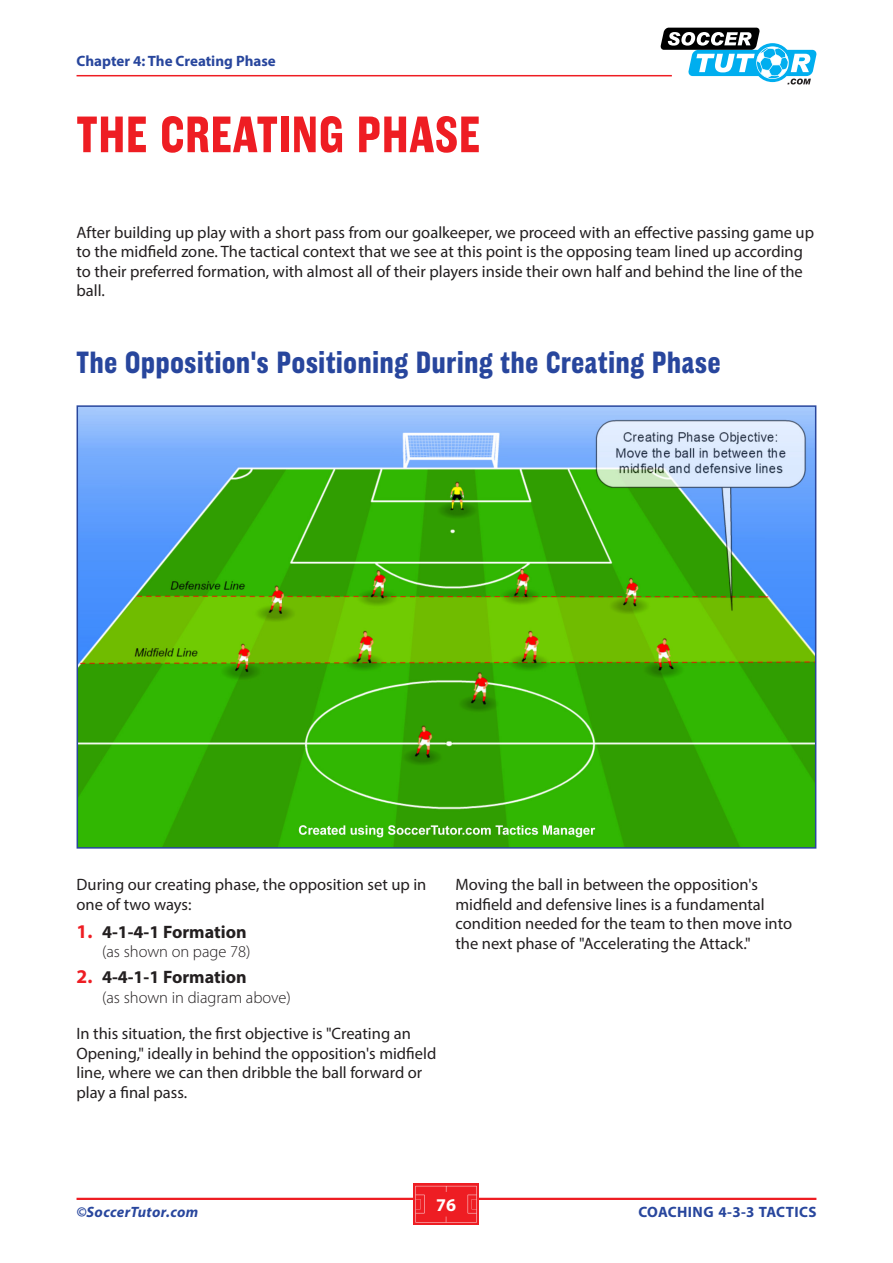
<style>
.page{position:relative;width:893px;height:1263px;background:#fff}
.page>*{position:absolute;margin:0;border:0;box-sizing:border-box;transform-origin:0 0}
.Paragraph_Style_1{font:700 52.5px "Americane Cond";letter-spacing:.025em;color:#ee1d23}
.Paragraph_Style_1-2{font:700 31.5px "Americane Cond";letter-spacing:.025em;color:#28469d}
.t1{font:700 18px "Myriad Pro";color:#231f20}
.t2{font:700 18px "Myriad Pro";color:#fff}
.t3{font:16.5px/19.5px "Myriad Pro";color:#231f20}
.t4{font:300 16.5px "Myriad Pro";color:#231f20}
.t5{font:700 15px "Myriad Pro";color:#28469d}
.t6{font:700 15px "Myriad Pro";letter-spacing:.025em;color:#28469d}
.t7{font:italic 700 15px "Myriad Pro";letter-spacing:.02em;color:#28469d}
.s1{font-size:19.5px;color:#ee1d23}
</style>
<div class="page">
<svg style="left:661px;top:28px;width:155px;height:56px"></svg>
<hr style="left:77px;top:75px;width:595px;height:1px;background:#ee1d23">
<hr style="left:77px;top:1198px;width:739px;height:2px;background:#ee1d23">
<svg style="left:413px;top:1184px;width:66px;height:41px"></svg>
<svg style="left:415px;top:1186px;width:62px;height:36px;background:#ee292f"></svg>
<div style="left:434px;top:1192px;width:24px;height:24px;background:#ee1d23;border-radius:50%"></div>
<img style="left:80px;top:408px;width:733px;height:438px">
<div style="left:77px;top:405px;width:739px;height:444px;border:2px solid #28469d"></div>
<p class="t5" style="left:77px;top:51px;width:201px">Chapter 4: The Creating Phase</p>
<p class="Paragraph_Style_1" style="left:77px;top:103px;width:405px">THE CREATING PHASE</p>
<p class="t3" style="left:77px;top:222px;width:739px">After building up play with a short pass from our goalkeeper, we proceed with an effective passing game up to the midfield zone. The tactical context that we see at this point is the opposing team lined up according to their preferred formation, with almost all of their players inside their own half and behind the line of the ball.</p>
<p class="Paragraph_Style_1-2" style="left:77px;top:344px;width:645px">The Opposition's Positioning During the Creating Phase</p>
<p class="t3" style="left:77px;top:875px;width:351px">During our creating phase, the opposition set up in one of two ways:</p>
<p class="t1" style="left:77px;top:920px;width:172px"><span class="s1">1.</span> 4-1-4-1 Formation</p>
<p class="t4" style="left:102px;top:943px;width:150px">(as shown on page 78)</p>
<p class="t1" style="left:77px;top:965px;width:172px"><span class="s1">2.</span> 4-4-1-1 Formation</p>
<p class="t4" style="left:102px;top:988px;width:190px">(as shown in diagram above)</p>
<p class="t3" style="left:77px;top:1024px;width:361px">In this situation, the first objective is "Creating an Opening," ideally in behind the opposition's midfield line, where we can then dribble the ball forward or play a final pass.</p>
<p class="t3" style="left:455px;top:875px;width:338px">Moving the ball in between the opposition's midfield and defensive lines is a fundamental condition needed for the team to then move into the next phase of "Accelerating the Attack."</p>
<p class="t7" style="left:77px;top:1202px;width:123px">©SoccerTutor.com</p>
<p class="t2" style="left:436px;top:1193px;width:21px">76</p>
<p class="t6" style="left:638px;top:1202px;width:180px">COACHING 4-3-3 TACTICS</p>
</div>
